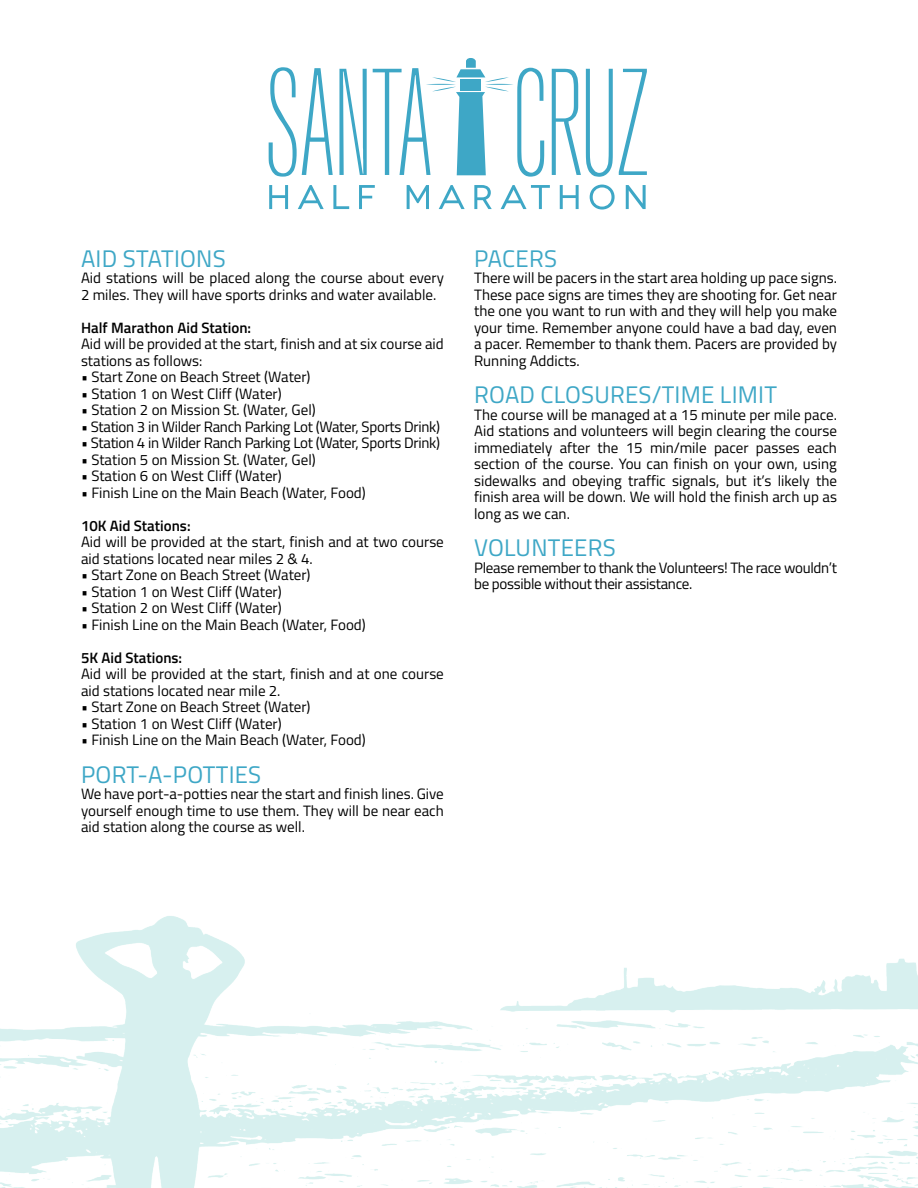
<style>
.page{position:relative;width:918px;height:1188px;background:#fff}
.page>*{position:absolute;margin:0;border:0;box-sizing:border-box;transform-origin:0 0}
.t1{font:24px "Titillium Web";letter-spacing:.01em;color:#3ea7c6}
.t2{font:15px/16.5px "Titillium Web";color:#000}
.t3{font:15px/16.5px "Titillium Web";letter-spacing:-.02em;color:#000}
.t4{font:600 15px "Titillium Web";color:#000}
.t5{font:5.85px "Arial";color:#000}
</style>
<div class="page">
<svg style="left:269px;top:67px;width:64px;height:110px"></svg>
<svg style="left:339px;top:69px;width:28px;height:106px"></svg>
<svg style="left:552px;top:69px;width:61px;height:108px"></svg>
<svg style="left:619px;top:69px;width:28px;height:106px"></svg>
<svg style="left:269px;top:185px;width:19px;height:24px"></svg>
<svg style="left:298px;top:185px;width:26px;height:24px"></svg>
<svg style="left:333px;top:185px;width:16px;height:24px"></svg>
<svg style="left:359px;top:185px;width:16px;height:24px"></svg>
<svg style="left:407px;top:185px;width:22px;height:24px"></svg>
<svg style="left:439px;top:185px;width:26px;height:24px"></svg>
<svg style="left:474px;top:185px;width:18px;height:24px"></svg>
<svg style="left:501px;top:185px;width:49px;height:24px"></svg>
<svg style="left:560px;top:185px;width:19px;height:24px"></svg>
<svg style="left:590px;top:185px;width:25px;height:25px"></svg>
<svg style="left:626px;top:185px;width:20px;height:24px"></svg>
<svg style="left:373px;top:58px;width:171px;height:119px"></svg>
<img style="left:0;top:916px;width:918px;height:272px">
<h1 class="t1" style="left:81px;top:241px;width:146px">AID STATIONS</h1>
<p class="t2" style="left:81px;top:269px;width:364px">Aid stations will be placed along the course about every<br>2 miles. They will have sports drinks and water available.</p>
<p class="t4" style="left:81px;top:316px;width:172px">Half Marathon Aid Station:</p>
<p class="t2" style="left:81px;top:335px;width:364px">Aid will be provided at the start, finish and at six course aid stations as follows:</p>
<p class="t2" style="left:81px;top:368px;width:231px">• Start Zone on Beach Street (Water)</p>
<p class="t2" style="left:81px;top:385px;width:202px">• Station 1 on West Cliff (Water)</p>
<p class="t2" style="left:81px;top:401px;width:236px">• Station 2 on Mission St. (Water, Gel)</p>
<p class="t3" style="left:81px;top:418px;width:361px">• Station 3 in Wilder Ranch Parking Lot (Water, Sports Drink)</p>
<p class="t3" style="left:81px;top:434px;width:361px">• Station 4 in Wilder Ranch Parking Lot (Water, Sports Drink)</p>
<p class="t2" style="left:81px;top:451px;width:236px">• Station 5 on Mission St. (Water, Gel)</p>
<p class="t2" style="left:81px;top:467px;width:202px">• Station 6 on West Cliff (Water)</p>
<p class="t2" style="left:81px;top:484px;width:286px">• Finish Line on the Main Beach (Water, Food)</p>
<p class="t4" style="left:81px;top:514px;width:111px">10K Aid Stations:</p>
<p class="t2" style="left:81px;top:533px;width:364px">Aid will be provided at the start, finish and at two course aid stations located near miles 2 &amp; 4.</p>
<p class="t2" style="left:81px;top:566px;width:231px">• Start Zone on Beach Street (Water)</p>
<p class="t2" style="left:81px;top:583px;width:202px">• Station 1 on West Cliff (Water)</p>
<p class="t2" style="left:81px;top:599px;width:202px">• Station 2 on West Cliff (Water)</p>
<p class="t2" style="left:81px;top:616px;width:286px">• Finish Line on the Main Beach (Water, Food)</p>
<p class="t4" style="left:81px;top:646px;width:103px">5K Aid Stations:</p>
<p class="t2" style="left:81px;top:665px;width:364px">Aid will be provided at the start, finish and at one course aid stations located near mile 2.</p>
<p class="t2" style="left:81px;top:698px;width:231px">• Start Zone on Beach Street (Water)</p>
<p class="t2" style="left:81px;top:715px;width:202px">• Station 1 on West Cliff (Water)</p>
<p class="t2" style="left:81px;top:731px;width:286px">• Finish Line on the Main Beach (Water, Food)</p>
<h1 class="t1" style="left:81px;top:757px;width:182px">PORT-A-POTTIES</h1>
<p class="t2" style="left:81px;top:785px;width:364px;text-align:justify">We have port-a-potties near the start and finish lines. Give yourself enough time to use them. They will be near each aid station along the course as well.</p>
<p class="t5" style="left:292px;top:706px;width:33px">PMS 7702C</p>
<h1 class="t1" style="left:474px;top:241px;width:84px">PACERS</h1>
<p class="t2" style="left:474px;top:269px;width:364px;text-align:justify">There will be pacers in the start area holding up pace signs.<br>These pace signs are times they are shooting for. Get near the one you want to run with and they will help you make your time. Remember anyone could have a bad day, even a pacer. Remember to thank them. Pacers are provided by Running Addicts.</p>
<h1 class="t1" style="left:474px;top:377px;width:304px">ROAD CLOSURES/TIME LIMIT</h1>
<p class="t2" style="left:474px;top:406px;width:364px;text-align:justify">The course will be managed at a 15 minute per mile pace.<br>Aid stations and volunteers will begin clearing the course immediately after the 15 min/mile pacer passes each section of the course. You can finish on your own, using sidewalks and obeying traffic signals, but it’s likely the finish area will be down. We will hold the finish arch up as long as we can.</p>
<h1 class="t1" style="left:474px;top:530px;width:143px">VOLUNTEERS</h1>
<p class="t3" style="left:474px;top:559px;width:364px">Please remember to thank the Volunteers! The race wouldn’t be possible without their assistance.</p>
</div>
